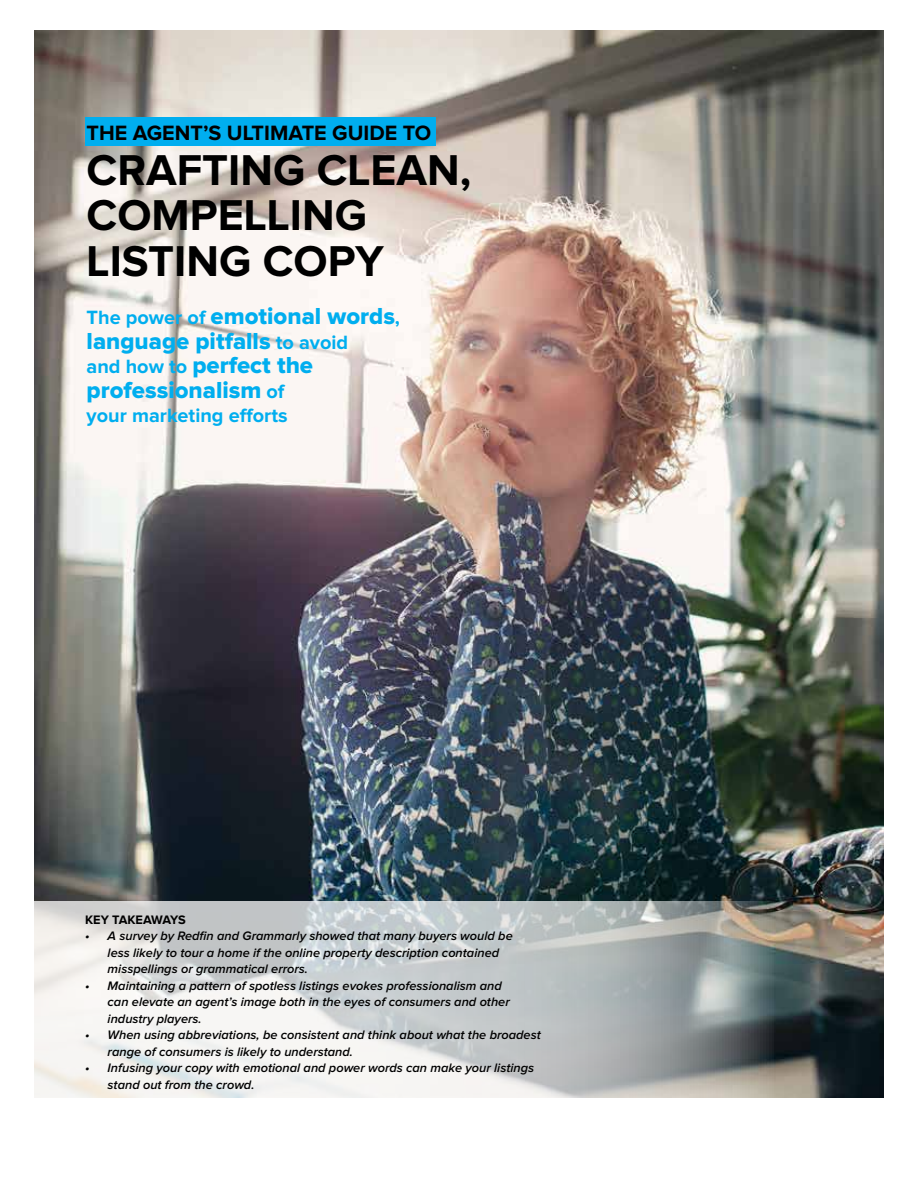
<style>
.page{position:relative;width:918px;height:1188px;background:#fff}
.page>*{position:absolute;margin:0;border:0;box-sizing:border-box;transform-origin:0 0}
.t1{font:700 44.7px/45.3px "Proxima Nova";color:#000}
.t2{font:24px/24.5px "Proxima Nova Extrabld";color:#00aeef}
.t3{font:700 21.45px "Proxima Nova";color:#000}
.t4{font:700 19.95px "Proxima Nova";color:#00aeef}
.t5{font:italic 600 12.75px/16.5px "Proxima Nova";color:#000}
.t6{font:700 12.75px "Proxima Nova";letter-spacing:-.01em;color:#000}
.s1{font-family:"Proxima Nova";font-weight:700;font-size:19.95px}
</style>
<div class="page">
<img style="left:34px;top:31px;width:850px;height:1066px">
<svg style="left:34px;top:901px;width:740px;height:197px"></svg>
<div style="left:85px;top:117px;width:351px;height:29px;background:#00aeef"></div>
<h3 class="t3" style="left:87px;top:123px;width:346px">THE AGENT’S ULTIMATE GUIDE TO</h3>
<h1 class="t1" style="left:87px;top:149px;width:386px">CRAFTING CLEAN,<br>COMPELLING<br>LISTING COPY</h1>
<h2 class="t2" style="left:87px;top:305px;width:315px"><span class="s1">The power of</span> emotional words<span class="s1">, </span>language pitfalls <span class="s1">to avoid<br>and how to</span> perfect the professionalism <span class="s1">of</span></h2>
<h3 class="t4" style="left:87px;top:406px;width:202px">your marketing efforts</h3>
<p class="t6" style="left:85px;top:913px;width:102px">KEY TAKEAWAYS</p>
<p class="t5" style="left:108px;top:928px;width:407px;text-indent:-23px">• A survey by Redfin and Grammarly showed that many buyers would be less likely to tour a home if the online property description contained misspellings or grammatical errors.</p>
<p class="t5" style="left:108px;top:978px;width:404px;text-indent:-23px">• Maintaining a pattern of spotless listings evokes professionalism and can elevate an agent’s image both in the eyes of consumers and other industry players.</p>
<p class="t5" style="left:108px;top:1027px;width:435px;text-indent:-23px">• When using abbreviations, be consistent and think about what the broadest range of consumers is likely to understand.</p>
<p class="t5" style="left:108px;top:1060px;width:428px;text-indent:-23px">• Infusing your copy with emotional and power words can make your listings stand out from the crowd.</p>
</div>
